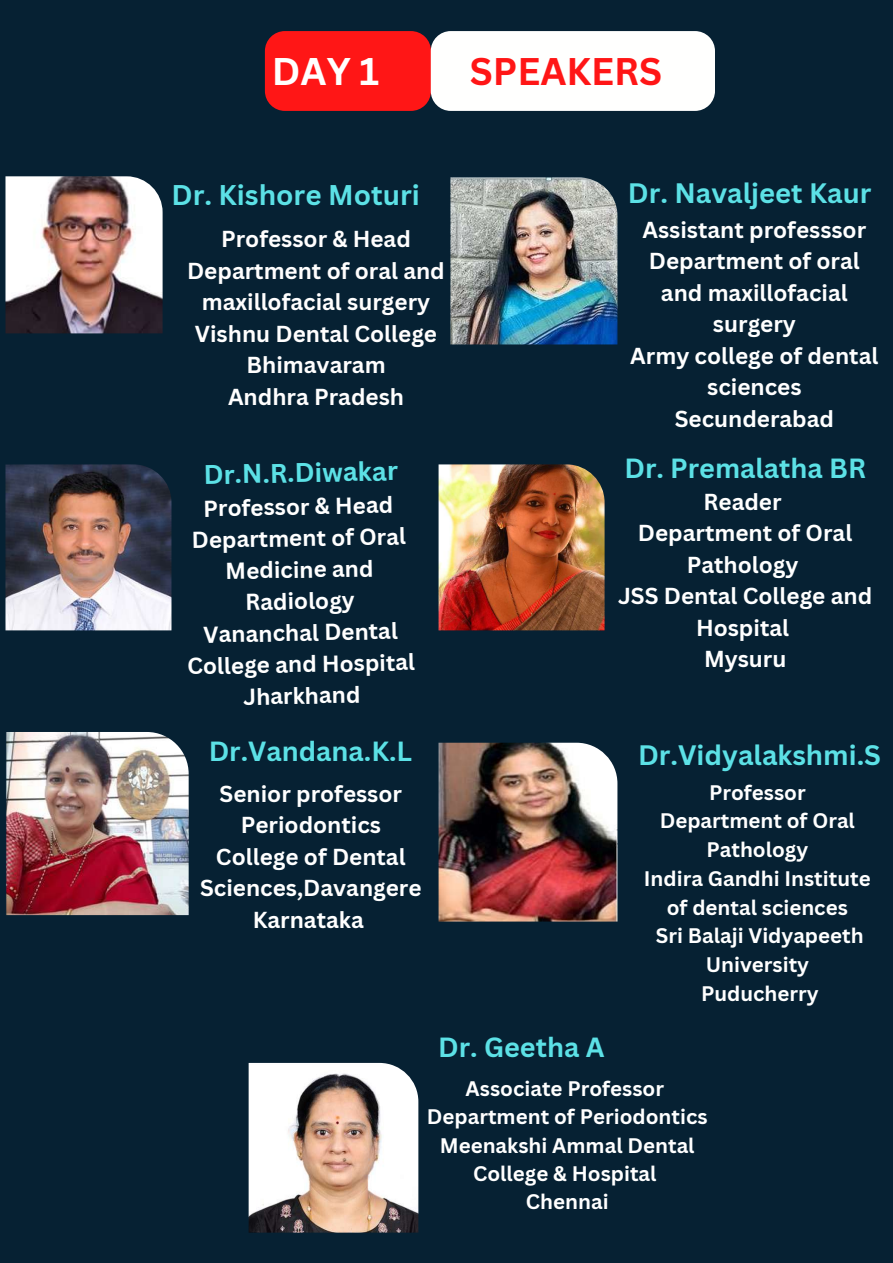
<style>
.page{position:relative;width:893px;height:1263px;background:#062133}
.page>*{position:absolute;margin:0;border:0;box-sizing:border-box;transform-origin:0 0}
.t1{font:700 37.58px "Canva Sans";color:#fffffe}
.t2{font:700 37.5px "Canva Sans";color:#ff1616}
.t3{font:700 27.75px "Canva Sans";color:#5ce1e6}
.t4{font:700 27.38px "Canva Sans";color:#5ce1e6}
.t5{font:700 27px "Canva Sans";color:#5ce1e6}
.t6{font:700 26.25px "Canva Sans";color:#5ce1e6}
.t7{font:700 22.5px/31.5px "Canva Sans";color:#fff;text-align:center}
.t8{font:700 22.5px/31.5px "Canva Sans";color:#fffefe;text-align:center}
.t9{font:700 20.48px/28.7px "Canva Sans";color:#fff;text-align:center}
</style>
<div class="page">
<img style="left:5px;top:176px;width:158px;height:157px">
<img style="left:5px;top:464px;width:166px;height:166px">
<img style="left:450px;top:177px;width:167px;height:167px">
<img style="left:249px;top:1063px;width:169px;height:169px">
<img style="left:438px;top:464px;width:166px;height:166px">
<img style="left:6px;top:732px;width:183px;height:183px">
<svg style="left:265px;top:31px;width:450px;height:80px;background:#f9a5a4"></svg>
<img style="left:438px;top:743px;width:179px;height:178px">
<h1 class="t1" style="left:272px;top:45px;width:109px">DAY 1</h1>
<h2 class="t2" style="left:470px;top:45px;width:194px">SPEAKERS</h2>
<p class="t3" style="left:171px;top:175px;width:250px">Dr. Kishore Moturi</p>
<p class="t8" style="left:187px;top:223px;width:259px">Professor &amp; Head<br>Department of oral and maxillofacial surgery<br>Vishnu Dental College<br>Bhimavaram<br>Andhra Pradesh</p>
<p class="t6" style="left:203px;top:456px;width:196px;rotate:-1deg">Dr.N.R.Diwakar</p>
<p class="t7" style="left:184px;top:492px;width:229px;rotate:-1deg">Professor &amp; Head<br>Department of Oral<br>Medicine and<br>Radiology<br>Vananchal Dental<br>College and Hospital<br>Jharkhand</p>
<p class="t5" style="left:209px;top:732px;width:205px">Dr.Vandana.K.L</p>
<p class="t7" style="left:200px;top:777px;width:223px">Senior professor<br>Periodontics<br>College of Dental<br>Sciences,Davangere<br>Karnataka</p>
<p class="t4" style="left:628px;top:174px;width:245px">Dr. Navaljeet Kaur</p>
<p class="t7" style="left:630px;top:213px;width:250px">Assistant professsor<br>Department of oral and maxillofacial surgery<br>Army college of dental sciences<br>Secunderabad</p>
<p class="t5" style="left:624px;top:449px;width:243px">Dr. Premalatha BR</p>
<p class="t7" style="left:618px;top:485px;width:256px">Reader<br>Department of Oral<br>Pathology<br>JSS Dental College and<br>Hospital<br>Mysuru</p>
<p class="t4" style="left:638px;top:735px;width:244px">Dr.Vidyalakshmi.S</p>
<p class="t9" style="left:644px;top:777px;width:228px">Professor<br>Department of Oral<br>Pathology<br>Indira Gandhi Institute of dental sciences<br>Sri Balaji Vidyapeeth<br>University<br>Puducherry</p>
<p class="t5" style="left:438px;top:1028px;width:168px">Dr. Geetha A</p>
<p class="t9" style="left:427px;top:1073px;width:282px;line-height:28.4px">Associate Professor<br>Department of Periodontics<br>Meenakshi Ammal Dental<br>College &amp; Hospital<br>Chennai</p>
</div>
